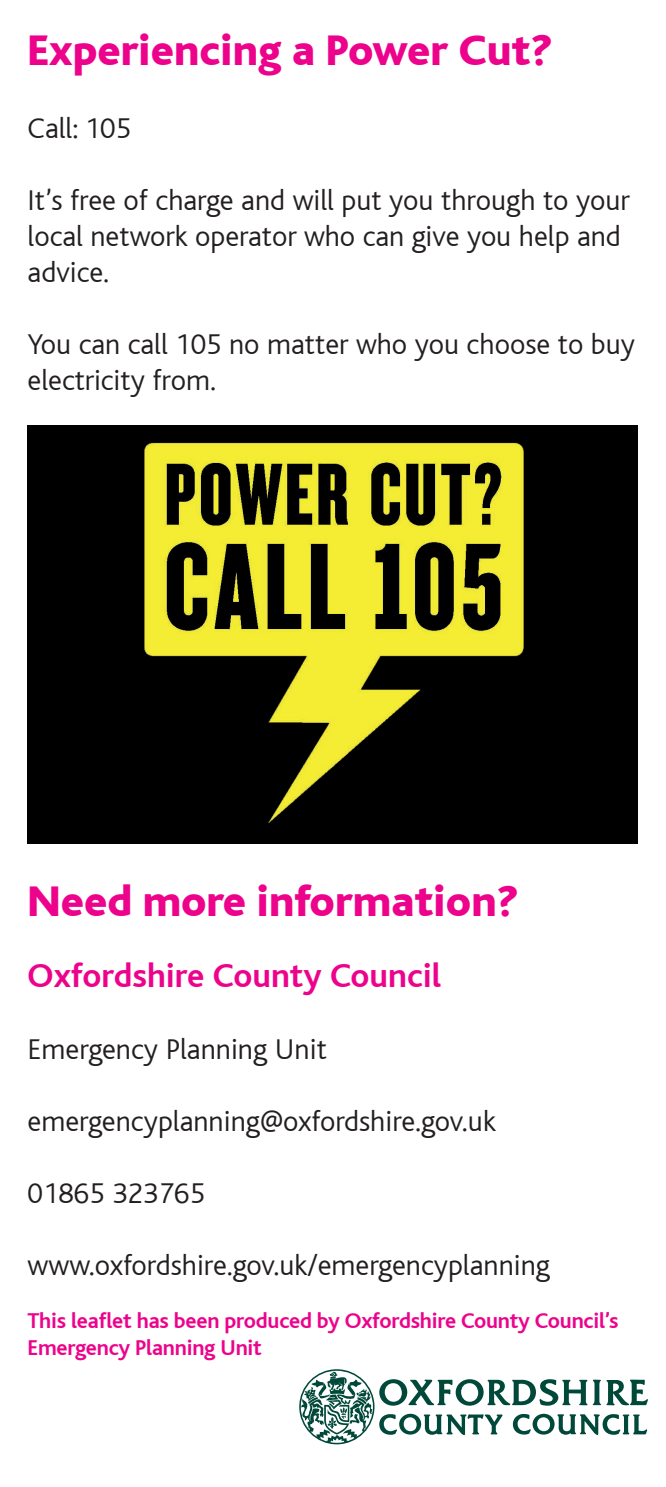
<style>
.page{position:relative;width:666px;height:1487px;background:#fff}
.page>*{position:absolute;margin:0;border:0;box-sizing:border-box;transform-origin:0 0}
.t1{font:800 45px "Bliss";color:#ed028c}
.t2{font:700 35px "Bliss";color:#ed028c}
.t3{font:300 30px/36px "Bliss";color:#231f20}
.t4{font:700 22.5px/27px "Bliss";letter-spacing:-.01em;color:#ed028c}
</style>
<div class="page">
<svg style="left:299px;top:1369px;width:349px;height:75px"></svg>
<div style="left:28px;top:425px;width:610px;height:418px;background:#000"></div>
<img style="left:144px;top:442px;width:380px;height:381px">
<p class="t1" style="left:28px;top:27px;width:526px">Experiencing a Power Cut?</p>
<p class="t3" style="left:28px;top:111px;width:105px">Call: 105</p>
<p class="t3" style="left:28px;top:183px;width:604px">It’s free of charge and will put you through to your local network operator who can give you help and advice.</p>
<p class="t3" style="left:28px;top:327px;width:609px">You can call 105 no matter who you choose to buy electricity from.</p>
<p class="t1" style="left:28px;top:878px;width:492px">Need more information?</p>
<p class="t2" style="left:28px;top:958px;width:415px">Oxfordshire County Council</p>
<p class="t3" style="left:28px;top:1032px;width:301px">Emergency Planning Unit</p>
<p class="t3" style="left:28px;top:1104px;width:470px">emergencyplanning@oxfordshire.gov.uk</p>
<p class="t3" style="left:28px;top:1176px;width:179px">01865 323765</p>
<p class="t3" style="left:28px;top:1248px;width:524px">www.oxfordshire.gov.uk/emergencyplanning</p>
<p class="t4" style="left:28px;top:1308px;width:592px">This leaflet has been produced by Oxfordshire County Council’s<br>Emergency Planning Unit</p>
</div>
